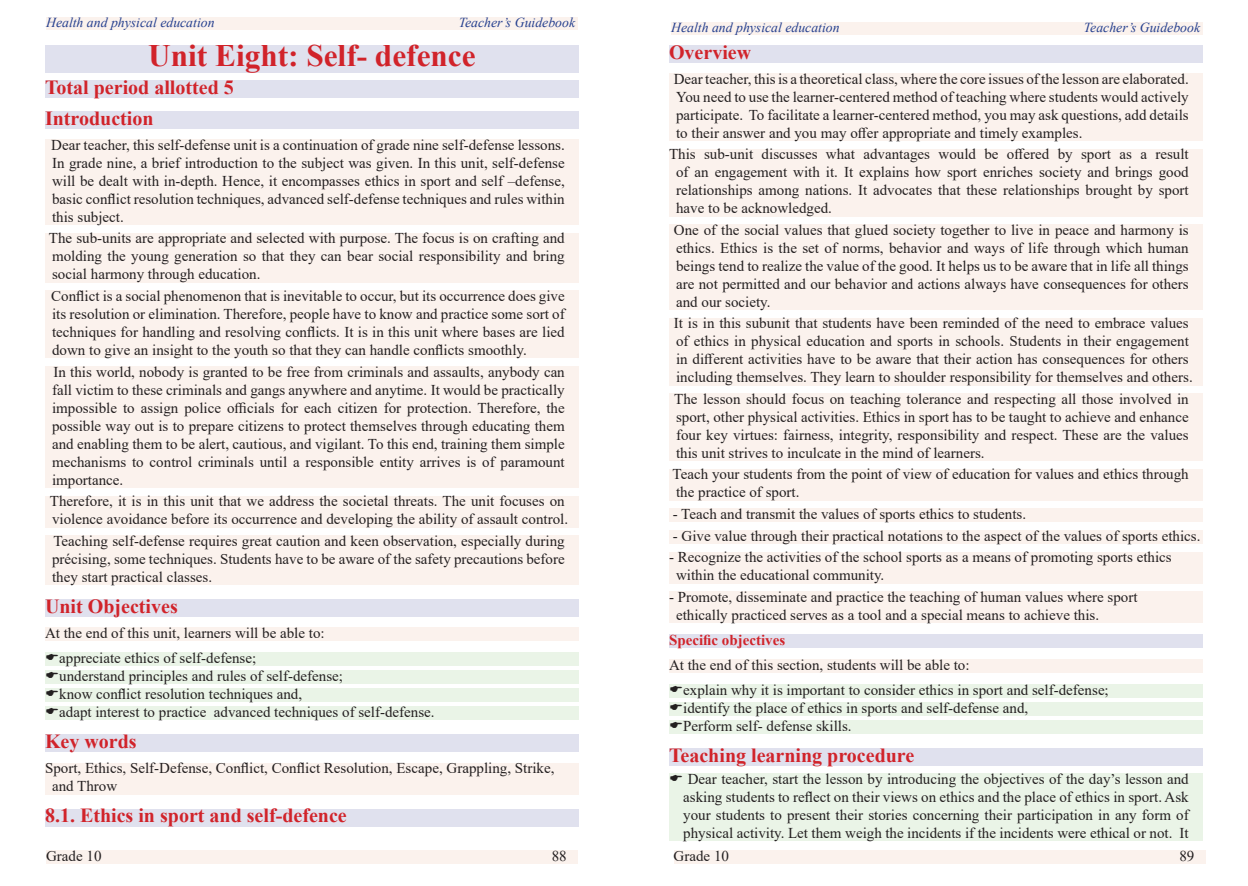
<style>
.page{position:relative;width:1248px;height:886px;background:#fff}
.page>*{position:absolute;margin:0;border:0;box-sizing:border-box;transform-origin:0 0}
.t1{font:700 31.25px "Times New Roman";color:#d1232a}
.title2{font:700 20px "Times New Roman";color:#d1232a}
.body{font:15px/18px "Times New Roman";color:#231f20;text-align:justify}
.title_3{font:700 15px "Times New Roman";color:#d1232a}
.t2{font:italic 13.75px "Times New Roman";color:#253f8e}
</style>
<div class="page">
<div style="left:46px;top:18px;width:532px;height:12px;background:#fbf2ed"></div>
<div style="left:671px;top:23px;width:531px;height:12px;background:#fbf2ed"></div>
<div style="left:673px;top:850px;width:532px;height:14px;background:#fbf2ed"></div>
<div style="left:46px;top:850px;width:532px;height:14px;background:#fbf2ed"></div>
<div style="left:45px;top:45px;width:534px;height:28px;background:#e0e1ee"></div>
<div style="left:45px;top:80px;width:534px;height:18px;background:#e0e1ee"></div>
<div style="left:45px;top:111px;width:534px;height:18px;background:#e0e1ee"></div>
<div style="left:45px;top:139px;width:534px;height:86px;background:#fbf2ed"></div>
<div style="left:45px;top:233px;width:534px;height:50px;background:#fbf2ed"></div>
<div style="left:45px;top:291px;width:534px;height:67px;background:#fbf2ed"></div>
<div style="left:45px;top:366px;width:534px;height:122px;background:#fbf2ed"></div>
<div style="left:45px;top:496px;width:534px;height:31px;background:#fbf2ed"></div>
<div style="left:45px;top:535px;width:534px;height:50px;background:#fbf2ed"></div>
<div style="left:45px;top:599px;width:534px;height:18px;background:#e0e1ee"></div>
<div style="left:45px;top:627px;width:534px;height:14px;background:#fbf2ed"></div>
<div style="left:45px;top:652px;width:534px;height:14px;background:#eaf4e7"></div>
<div style="left:45px;top:670px;width:534px;height:14px;background:#eaf4e7"></div>
<div style="left:45px;top:688px;width:534px;height:14px;background:#eaf4e7"></div>
<div style="left:45px;top:706px;width:534px;height:14px;background:#eaf4e7"></div>
<div style="left:45px;top:734px;width:534px;height:18px;background:#e0e1ee"></div>
<div style="left:45px;top:763px;width:534px;height:31px;background:#fbf2ed"></div>
<div style="left:45px;top:809px;width:534px;height:17px;background:#e0e1ee"></div>
<div style="left:669px;top:45px;width:533px;height:18px;background:#e0e1ee"></div>
<div style="left:669px;top:73px;width:533px;height:68px;background:#fbf2ed"></div>
<div style="left:669px;top:149px;width:533px;height:67px;background:#fbf2ed"></div>
<div style="left:669px;top:224px;width:533px;height:86px;background:#fbf2ed"></div>
<div style="left:669px;top:318px;width:533px;height:67px;background:#fbf2ed"></div>
<div style="left:669px;top:393px;width:533px;height:68px;background:#fbf2ed"></div>
<div style="left:669px;top:469px;width:533px;height:32px;background:#fbf2ed"></div>
<div style="left:669px;top:508px;width:533px;height:14px;background:#fbf2ed"></div>
<div style="left:669px;top:530px;width:533px;height:14px;background:#fbf2ed"></div>
<div style="left:669px;top:552px;width:533px;height:31px;background:#fbf2ed"></div>
<div style="left:669px;top:591px;width:533px;height:32px;background:#fbf2ed"></div>
<div style="left:669px;top:634px;width:533px;height:14px;background:#e0e1ee"></div>
<div style="left:669px;top:659px;width:533px;height:14px;background:#fbf2ed"></div>
<div style="left:669px;top:684px;width:533px;height:14px;background:#eaf4e7"></div>
<div style="left:669px;top:702px;width:533px;height:14px;background:#eaf4e7"></div>
<div style="left:669px;top:720px;width:533px;height:14px;background:#eaf4e7"></div>
<div style="left:669px;top:748px;width:533px;height:18px;background:#e0e1ee"></div>
<div style="left:669px;top:773px;width:533px;height:68px;background:#eaf4e7"></div>
<p class="t2" style="left:46px;top:13px;width:170px">Health and physical education</p>
<p class="t2" style="left:459px;top:13px;width:118px">Teacher’s Guidebook</p>
<p class="t2" style="left:671px;top:18px;width:170px">Health and physical education</p>
<p class="t2" style="left:1083px;top:18px;width:118px">Teacher’s Guidebook</p>
<p class="t1" style="left:148px;top:33px;width:329px">Unit Eight: Self- defence</p>
<p class="title2" style="left:45px;top:73px;width:190px">Total period allotted 5</p>
<p class="title2" style="left:45px;top:104px;width:110px">Introduction</p>
<p class="body" style="left:51px;top:135px;width:515px">Dear teacher, this self-defense unit is a continuation of grade nine self-defense lessons.<br>In grade nine, a brief introduction to the subject was given. In this unit, self-defense will be dealt with in-depth. Hence, it encompasses ethics in sport and self –defense, basic conflict resolution techniques, advanced self-defense techniques and rules within this subject.</p>
<p class="body" style="left:49px;top:229px;width:517px">The sub-units are appropriate and selected with purpose. The focus is on crafting and molding the young generation so that they can bear social responsibility and bring social harmony through education.</p>
<p class="body" style="left:51px;top:286px;width:515px">Conflict is a social phenomenon that is inevitable to occur, but its occurrence does give its resolution or elimination. Therefore, people have to know and practice some sort of techniques for handling and resolving conflicts. It is in this unit where bases are lied down to give an insight to the youth so that they can handle conflicts smoothly.</p>
<p class="body" style="left:52px;top:362px;width:514px">In this world, nobody is granted to be free from criminals and assaults, anybody can fall victim to these criminals and gangs anywhere and anytime. It would be practically impossible to assign police officials for each citizen for protection. Therefore, the possible way out is to prepare citizens to protect themselves through educating them and enabling them to be alert, cautious, and vigilant. To this end, training them simple mechanisms to control criminals until a responsible entity arrives is of paramount importance.</p>
<p class="body" style="left:50px;top:492px;width:519px">Therefore, it is in this unit that we address the societal threats. The unit focuses on violence avoidance before its occurrence and developing the ability of assault control.</p>
<p class="body" style="left:52px;top:531px;width:514px">Teaching self-defense requires great caution and keen observation, especially during précising, some techniques. Students have to be aware of the safety precautions before they start practical classes.</p>
<p class="title2" style="left:45px;top:592px;width:134px">Unit Objectives</p>
<p class="body" style="left:45px;top:623px;width:281px">At the end of this unit, learners will be able to:</p>
<p class="body" style="left:59px;top:648px;width:199px">appreciate ethics of self-defense;</p>
<p class="body" style="left:59px;top:666px;width:285px">understand principles and rules of self-defense;</p>
<p class="body" style="left:59px;top:684px;width:244px">know conflict resolution techniques and,</p>
<p class="body" style="left:59px;top:702px;width:377px">adapt interest to practice advanced techniques of self-defense.</p>
<p class="title2" style="left:45px;top:727px;width:93px">Key words</p>
<p class="body" style="left:52px;top:759px;width:504px;text-indent:-7px">Sport, Ethics, Self-Defense, Conflict, Conflict Resolution, Escape, Grappling, Strike, and Throw</p>
<p class="title2" style="left:45px;top:801px;width:303px">8.1. Ethics in sport and self-defence</p>
<p class="title2" style="left:669px;top:37px;width:84px">Overview</p>
<p class="body" style="left:673px;top:69px;width:516px">Dear teacher, this is a theoretical class, where the core issues of the lesson are elaborated.<br>You need to use the learner-centered method of teaching where students would actively participate. To facilitate a learner-centered method, you may ask questions, add details to their answer and you may offer appropriate and timely examples.</p>
<p class="body" style="left:676px;top:145px;width:514px;text-indent:-7px">This sub-unit discusses what advantages would be offered by sport as a result of an engagement with it. It explains how sport enriches society and brings good relationships among nations. It advocates that these relationships brought by sport have to be acknowledged.</p>
<p class="body" style="left:673px;top:220px;width:516px">One of the social values that glued society together to live in peace and harmony is ethics. Ethics is the set of norms, behavior and ways of life through which human beings tend to realize the value of the good. It helps us to be aware that in life all things are not permitted and our behavior and actions always have consequences for others and our society.</p>
<p class="body" style="left:673px;top:314px;width:520px;text-align:left">It is in this subunit that students have been reminded of the need to embrace values of ethics in physical education and sports in schools. Students in their engagement in different activities have to be aware that their action has consequences for others including themselves. They learn to shoulder responsibility for themselves and others.</p>
<p class="body" style="left:674px;top:389px;width:516px">The lesson should focus on teaching tolerance and respecting all those involved in sport, other physical activities. Ethics in sport has to be taught to achieve and enhance four key virtues: fairness, integrity, responsibility and respect. These are the values this unit strives to inculcate in the mind of learners.</p>
<p class="body" style="left:672px;top:465px;width:517px">Teach your students from the point of view of education for values and ethics through the practice of sport.</p>
<p class="body" style="left:672px;top:504px;width:355px">- Teach and transmit the values of sports ethics to students.</p>
<p class="body" style="left:672px;top:526px;width:529px">- Give value through their practical notations to the aspect of the values of sports ethics.</p>
<p class="body" style="left:676px;top:547px;width:497px;text-indent:-7px">- Recognize the activities of the school sports as a means of promoting sports ethics within the educational community.</p>
<p class="body" style="left:676px;top:587px;width:463px;text-indent:-7px">- Promote, disseminate and practice the teaching of human values where sport ethically practiced serves as a tool and a special means to achieve this.</p>
<p class="title_3" style="left:669px;top:629px;width:118px">Specific objectives</p>
<p class="body" style="left:669px;top:655px;width:302px">At the end of this section, students will be able to:</p>
<p class="body" style="left:683px;top:680px;width:427px">explain why it is important to consider ethics in sport and self-defense;</p>
<p class="body" style="left:683px;top:698px;width:346px">identify the place of ethics in sports and self-defense and,</p>
<p class="body" style="left:683px;top:716px;width:170px">Perform self- defense skills.</p>
<p class="title2" style="left:669px;top:741px;width:247px">Teaching learning procedure</p>
<p class="body" style="left:683px;top:769px;width:507px;text-align:center">Dear teacher, start the lesson by introducing the objectives of the day’s lesson and asking students to reflect on their views on ethics and the place of ethics in sport. Ask your students to present their stories concerning their participation in any form of physical activity. Let them weigh the incidents if the incidents were ethical or not. It</p>
<p class="body" style="left:46px;top:846px;width:57px">Grade 10</p>
<p class="body" style="left:551px;top:846px;width:16px">88</p>
<p class="body" style="left:673px;top:846px;width:57px">Grade 10</p>
<p class="body" style="left:1179px;top:846px;width:16px">89</p>
</div>
